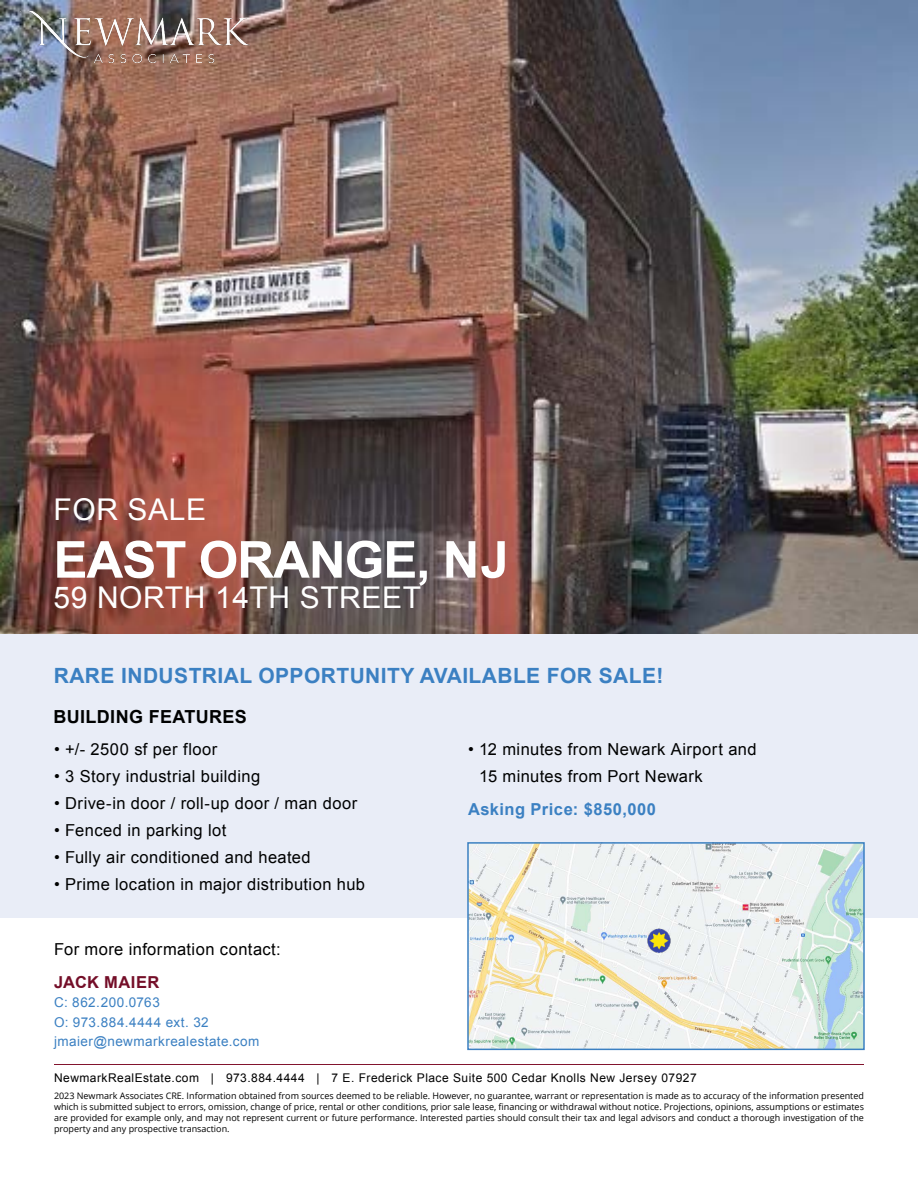
<style>
.page{position:relative;width:918px;height:1188px;background:#fff}
.page>*{position:absolute;margin:0;border:0;box-sizing:border-box;transform-origin:0 0}
.t1{font:700 51px "Arial";letter-spacing:-.02em;color:#fff}
.t2{font:30px "Arial";letter-spacing:.02em;color:#fff}
.t3{font:700 21px "Arial";letter-spacing:.02em;color:#3b80c2}
.t4{font:700 18px "Arial";letter-spacing:.02em;color:#000101}
.t5{font:16.5px/27px "Arial";letter-spacing:.025em;color:#000101}
.t6{font:700 16.5px "Arial";letter-spacing:.03em;color:#3b80c2}
.t7{font:700 16.5px "Arial";letter-spacing:.025em;color:#740e28}
.t8{font:13.5px/19.5px "Arial";letter-spacing:.03em;color:#3b80c2}
.t9{font:12px "Arial";letter-spacing:.04em;color:#000101}
.t10{font:9px/10.8px "Open Sans";color:#000101;text-align:justify}
</style>
<div class="page">
<img style="left:0;top:0;width:918px;height:634px">
<div style="left:0;top:634px;width:918px;height:283px;background:#e9edf7"></div>
<hr style="left:54px;top:1064px;width:810px;height:1px;background:#82142e">
<img style="left:20px;top:12px;width:230px;height:51px">
<img style="left:470px;top:845px;width:392px;height:202px">
<img style="left:647px;top:929px;width:24px;height:23px">
<div style="left:467px;top:842px;width:398px;height:208px;border:2px solid #3b80c2"></div>
<h2 class="t2" style="left:54px;top:490px;width:154px">FOR SALE</h2>
<h1 class="t1" style="left:54px;top:526px;width:457px">EAST ORANGE, NJ</h1>
<h2 class="t2" style="left:54px;top:577px;width:369px">59 NORTH 14TH STREET</h2>
<h3 class="t3" style="left:54px;top:662px;width:611px">RARE INDUSTRIAL OPPORTUNITY AVAILABLE FOR SALE!</h3>
<h3 class="t4" style="left:54px;top:705px;width:195px">BUILDING FEATURES</h3>
<h3 class="t5" style="left:54px;top:736px;width:165px">• +/- 2500 sf per floor</h3>
<h3 class="t5" style="left:54px;top:763px;width:208px">• 3 Story industrial building</h3>
<h3 class="t5" style="left:54px;top:790px;width:305px">• Drive-in door / roll-up door / man door</h3>
<h3 class="t5" style="left:54px;top:817px;width:174px">• Fenced in parking lot</h3>
<h3 class="t5" style="left:54px;top:844px;width:258px">• Fully air conditioned and heated</h3>
<h3 class="t5" style="left:54px;top:871px;width:313px">• Prime location in major distribution hub</h3>
<h3 class="t5" style="left:479px;top:736px;width:279px;text-indent:-11px">• 12 minutes from Newark Airport and<br>15 minutes from Port Newark</h3>
<h3 class="t6" style="left:468px;top:798px;width:190px">Asking Price: $850,000</h3>
<h3 class="t5" style="left:54px;top:936px;width:228px">For more information contact:</h3>
<h3 class="t7" style="left:54px;top:971px;width:107px">JACK MAIER</h3>
<h3 class="t8" style="left:54px;top:993px;width:207px">C: 862.200.0763<br>O: 973.884.4444 ext. 32 jmaier@newmarkrealestate.com</h3>
<h3 class="t9" style="left:54px;top:1070px;width:644px">NewmarkRealEstate.com | 973.884.4444 | 7 E. Frederick Place Suite 500 Cedar Knolls New Jersey 07927</h3>
<p class="t10" style="left:54px;top:1090px;width:812px">2023 Newmark Associates CRE. Information obtained from sources deemed to be reliable. However, no guarantee, warrant or representation is made as to accuracy of the information presented which is submitted subject to errors, omission, change of price, rental or other conditions, prior sale lease, financing or withdrawal without notice. Projections, opinions, assumptions or estimates are provided for example only, and may not represent current or future performance. Interested parties should consult their tax and legal advisors and conduct a thorough investigation of the property and any prospective transaction.</p>
</div>
